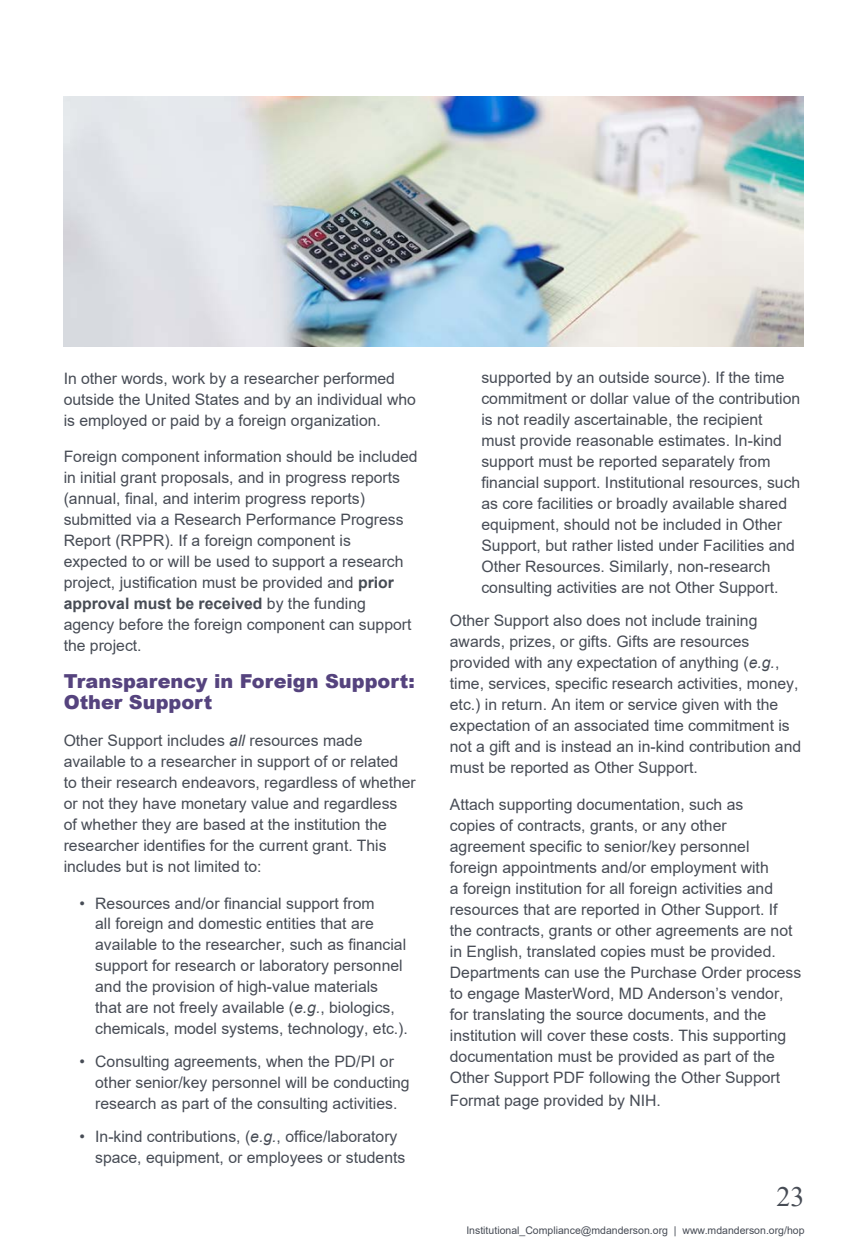
<style>
.page{position:relative;width:867px;height:1260px;background:#fff}
.page>*{position:absolute;margin:0;border:0;box-sizing:border-box;transform-origin:0 0}
.t1{font:28px "Times New Roman";color:#474c55}
.t2{font:900 19.25px/21px "Arial";color:#55437e}
.t3{font:15.75px/21px "Arial";color:#474c55}
.t4{font:10.5px "Arial";color:#474c55}
.s1{font-weight:700}
.s2{font-style:italic}
</style>
<div class="page">
<img style="left:63px;top:96px;width:740px;height:250px">
<p class="t3" style="left:64px;top:367px;width:354px">In other words, work by a researcher performed outside the United States and by an individual who is employed or paid by a foreign organization.</p>
<p class="t3" style="left:64px;top:446px;width:355px">Foreign component information should be included in initial grant proposals, and in progress reports (annual, final, and interim progress reports) submitted via a Research Performance Progress Report (RPPR). If a foreign component is expected to or will be used to support a research project, justification must be provided and <span class="s1">prior approval must be received</span> by the funding agency before the foreign component can support the project.</p>
<p class="t2" style="left:64px;top:670px;width:352px">Transparency in Foreign Support:<br>Other Support</p>
<p class="t3" style="left:64px;top:730px;width:353px">Other Support includes <span class="s2">all</span> resources made available to a researcher in support of or related<br>to their research endeavors, regardless of whether or not they have monetary value and regardless<br>of whether they are based at the institution the researcher identifies for the current grant. This includes but is not limited to:</p>
<p class="t3" style="left:95px;top:892px;width:314px;text-indent:-16px">• Resources and/or financial support from<br>all foreign and domestic entities that are available to the researcher, such as financial support for research or laboratory personnel and the provision of high-value materials that are not freely available (<span class="s2">e.g.</span>, biologics, chemicals, model systems, technology, etc.).</p>
<p class="t3" style="left:95px;top:1051px;width:316px;text-indent:-16px">• Consulting agreements, when the PD/PI or other senior/key personnel will be conducting research as part of the consulting activities.</p>
<p class="t3" style="left:95px;top:1126px;width:311px;text-indent:-16px">• In-kind contributions, (<span class="s2">e.g.</span>, office/laboratory space, equipment, or employees or students</p>
<p class="t3" style="left:481px;top:367px;width:320px">supported by an outside source). If the time commitment or dollar value of the contribution is not readily ascertainable, the recipient must provide reasonable estimates. In-kind support must be reported separately from financial support. Institutional resources, such as core facilities or broadly available shared equipment, should not be included in Other Support, but rather listed under Facilities and Other Resources. Similarly, non-research consulting activities are not Other Support.</p>
<p class="t3" style="left:450px;top:610px;width:353px">Other Support also does not include training awards, prizes, or gifts. Gifts are resources provided with any expectation of anything (<span class="s2">e.g.</span>, time, services, specific research activities, money, etc.) in return. An item or service given with the expectation of an associated time commitment is not a gift and is instead an in-kind contribution and must be reported as Other Support.</p>
<p class="t3" style="left:450px;top:794px;width:353px">Attach supporting documentation, such as<br>copies of contracts, grants, or any other agreement specific to senior/key personnel foreign appointments and/or employment with<br>a foreign institution for all foreign activities and resources that are reported in Other Support. If the contracts, grants or other agreements are not in English, translated copies must be provided.<br>Departments can use the Purchase Order process to engage MasterWord, MD Anderson’s vendor, for translating the source documents, and the institution will cover these costs. This supporting documentation must be provided as part of the Other Support PDF following the Other Support</p>
<p class="t3" style="left:450px;top:1090px;width:212px">Format page provided by NIH.</p>
<h1 class="t1" style="left:776px;top:1177px;width:29px">23</h1>
<p class="t4" style="left:466px;top:1223px;width:339px">Institutional_Compliance@mdanderson.org | www.mdanderson.org/hop</p>
</div>
